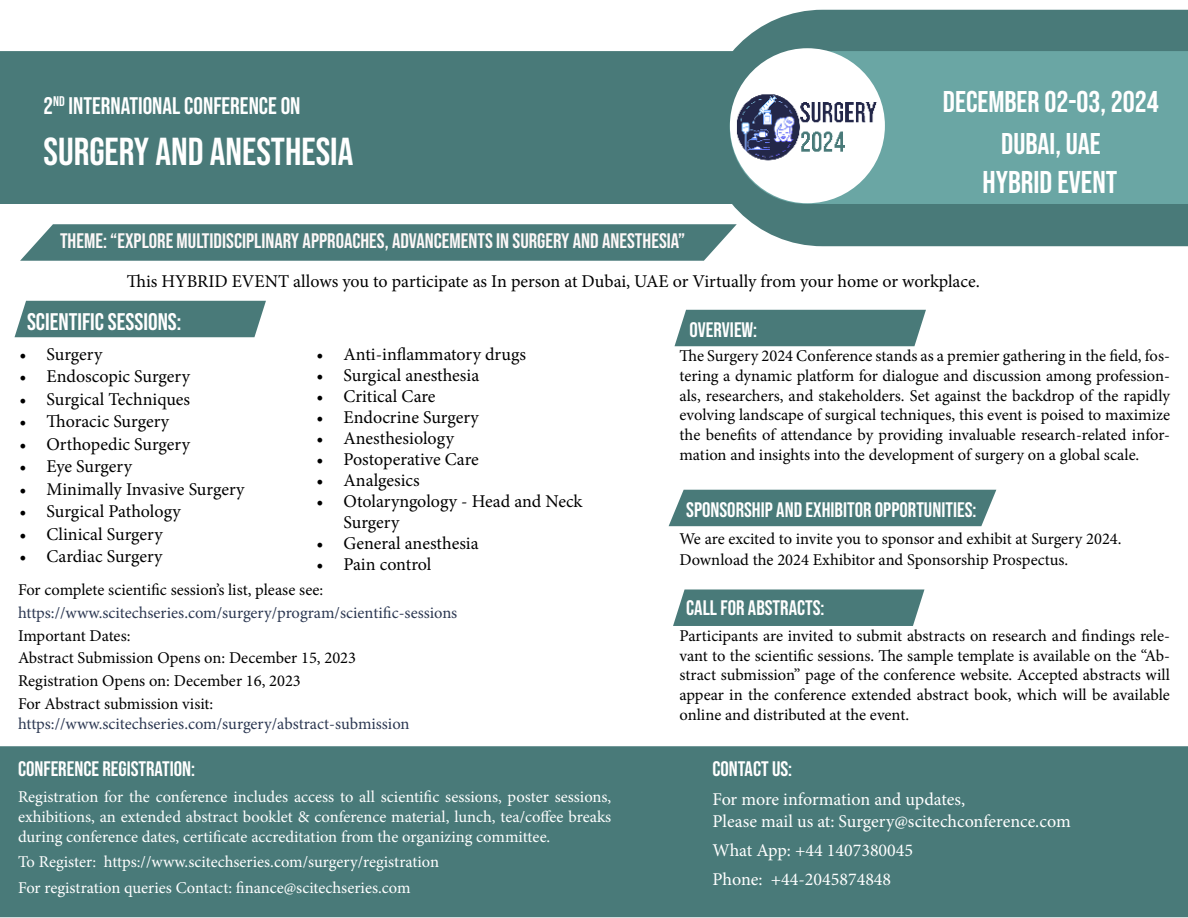
<style>
.page{position:relative;width:1188px;height:918px;background:#fff}
.page>*{position:absolute;margin:0;border:0;box-sizing:border-box;transform-origin:0 0}
.t1{font:39px "Bebas Neue";color:#fff}
.t2{font:31.5px "Bebas Neue";color:#fff}
.t3{font:30px/42px "Bebas Neue";color:#fff;text-align:center}
.t4{font:24px "Bebas Neue";color:#fff}
.t5{font:21px "Bebas Neue";color:#fff}
.t6{font:21px "Bebas Neue";color:#fcf7f7}
.t7{font:18px/21px "Minion Pro";color:#000}
.t8{font:18px/21.6px "Minion Pro";color:#fff}
.t9{font:16.5px/19.8px "Minion Pro";color:#000;text-align:justify}
.t10{font:16.5px/19.8px "Minion Pro";color:#fff;text-align:justify}
.t11{font:16.5px/19.8px "Minion Pro";color:#2c3852}
.s1{color:#000}
</style>
<div class="page">
<div style="left:732px;top:10px;width:456px;height:236px;background:#497a79"></div>
<div style="left:0;top:51px;width:730px;height:153px;background:#497a79"></div>
<div style="left:0;top:746px;width:1188px;height:171px;background:#497a79"></div>
<div style="left:673px;top:590px;width:251px;height:36px;background:#497a79"></div>
<div style="left:669px;top:490px;width:327px;height:36px;background:#497a79"></div>
<div style="left:675px;top:310px;width:251px;height:36px;background:#497a79"></div>
<div style="left:15px;top:301px;width:251px;height:36px;background:#497a79"></div>
<svg style="left:20px;top:224px;width:717px;height:37px;background:#538180"></svg>
<div style="left:730px;top:51px;width:458px;height:153px;background:#6aa6a4"></div>
<div style="left:730px;top:48px;width:155px;height:155px;background:#fff;border-radius:50%"></div>
<img style="left:730px;top:63px;width:155px;height:122px">
<p class="t4" style="left:44px;top:92px;width:259px">2<sup>ND</sup> INTERNATIONAL CONFERENCE ON</p>
<p class="t3" style="left:943px;top:80px;width:218px">DECEMBER 02-03, 2024<br>DUBAI, UAE</p>
<p class="t1" style="left:44px;top:129px;width:311px">SURGERY AND ANESTHESIA</p>
<p class="t2" style="left:982px;top:164px;width:136px">HYBRID EVENT</p>
<p class="t6" style="left:60px;top:229px;width:627px">THEME: “EXPLORE MULTIDISCIPLINARY APPROACHES, ADVANCEMENTS IN SURGERY AND ANESTHESIA”</p>
<p class="t7" style="left:127px;top:270px;width:855px">This HYBRID EVENT allows you to participate as In person at Dubai, UAE or Virtually from your home or workplace.</p>
<p class="t4" style="left:27px;top:308px;width:156px">SCIENTIFIC SESSIONS:</p>
<p class="t7" style="left:20px;top:343px;width:84px">• Surgery</p>
<p class="t7" style="left:20px;top:366px;width:172px">• Endoscopic Surgery</p>
<p class="t7" style="left:20px;top:388px;width:172px">• Surgical Techniques</p>
<p class="t7" style="left:20px;top:411px;width:151px">• Thoracic Surgery</p>
<p class="t7" style="left:20px;top:433px;width:172px">• Orthopedic Surgery</p>
<p class="t7" style="left:20px;top:456px;width:114px">• Eye Surgery</p>
<p class="t7" style="left:20px;top:478px;width:226px">• Minimally Invasive Surgery</p>
<p class="t7" style="left:20px;top:501px;width:163px">• Surgical Pathology</p>
<p class="t7" style="left:20px;top:523px;width:145px">• Clinical Surgery</p>
<p class="t7" style="left:20px;top:546px;width:145px">• Cardiac Surgery</p>
<p class="t7" style="left:316px;top:343px;width:211px">• Anti-inflammatory drugs</p>
<p class="t7" style="left:316px;top:364px;width:164px">• Surgical anesthesia</p>
<p class="t7" style="left:316px;top:385px;width:121px">• Critical Care</p>
<p class="t7" style="left:316px;top:406px;width:164px">• Endocrine Surgery</p>
<p class="t7" style="left:316px;top:427px;width:139px">• Anesthesiology</p>
<p class="t7" style="left:316px;top:448px;width:164px">• Postoperative Care</p>
<p class="t7" style="left:316px;top:469px;width:105px">• Analgesics</p>
<p class="t7" style="left:344px;top:490px;width:241px;text-indent:-27px">• Otolaryngology - Head and Neck<br>Surgery</p>
<p class="t7" style="left:316px;top:532px;width:164px">• General anesthesia</p>
<p class="t7" style="left:316px;top:553px;width:116px">• Pain control</p>
<p class="t9" style="left:18px;top:580px;width:307px">For complete scientific session’s list, please see:</p>
<p class="t11" style="left:18px;top:603px;width:441px">https://www.scitechseries.com/surgery/program/scientific-sessions</p>
<p class="t9" style="left:18px;top:625px;width:114px">Important Dates:</p>
<p class="t9" style="left:18px;top:648px;width:340px">Abstract Submission Opens on: December 15, 2023</p>
<p class="t9" style="left:18px;top:671px;width:284px">Registration Opens on: December 16, 2023</p>
<p class="t11" style="left:18px;top:694px;width:393px"><span class="s1">For Abstract submission visit: </span>https://www.scitechseries.com/surgery/abstract-submission</p>
<p class="t5" style="left:18px;top:757px;width:179px">CONFERENCE REGISTRATION:</p>
<p class="t10" style="left:18px;top:787px;width:595px">Registration for the conference includes access to all scientific sessions, poster sessions, exhibitions, an extended abstract booklet &amp; conference material, lunch, tea/coffee breaks during conference dates, certificate accreditation from the organizing committee.</p>
<p class="t10" style="left:18px;top:852px;width:423px">To Register: https://www.scitechseries.com/surgery/registration</p>
<p class="t10" style="left:18px;top:878px;width:394px">For registration queries Contact: finance@scitechseries.com</p>
<p class="t5" style="left:690px;top:318px;width:69px">OVERVIEW:</p>
<p class="t9" style="left:680px;top:346px;width:492px">The Surgery 2024 Conference stands as a premier gathering in the field, fos&shy;tering a dynamic platform for dialogue and discussion among profession&shy;als, researchers, and stakeholders. Set against the backdrop of the rapidly evolving landscape of surgical techniques, this event is poised to maximize the benefits of attendance by providing invaluable research-related infor&shy;mation and insights into the development of surgery on a global scale.</p>
<p class="t5" style="left:686px;top:498px;width:292px">SPONSORSHIP AND EXHIBITOR OPPORTUNITIES:</p>
<p class="t9" style="left:680px;top:528px;width:444px;line-height:21px">We are excited to invite you to sponsor and exhibit at Surgery 2024.<br>Download the 2024 Exhibitor and Sponsorship Prospectus.</p>
<p class="t5" style="left:686px;top:596px;width:140px">CALL FOR ABSTRACTS:</p>
<p class="t9" style="left:680px;top:626px;width:492px">Participants are invited to submit abstracts on research and findings rele&shy;vant to the scientific sessions. The sample template is available on the “Ab&shy;stract submission” page of the conference website. Accepted abstracts will appear in the conference extended abstract book, which will be available online and distributed at the event.</p>
<p class="t5" style="left:712px;top:757px;width:81px">CONTACT US:</p>
<p class="t8" style="left:712px;top:789px;width:360px">For more information and updates,<br>Please mail us at: Surgery@scitechconference.com</p>
<p class="t8" style="left:712px;top:840px;width:202px">What App: +44 1407380045</p>
<p class="t8" style="left:712px;top:869px;width:180px">Phone: +44-2045874848</p>
</div>
